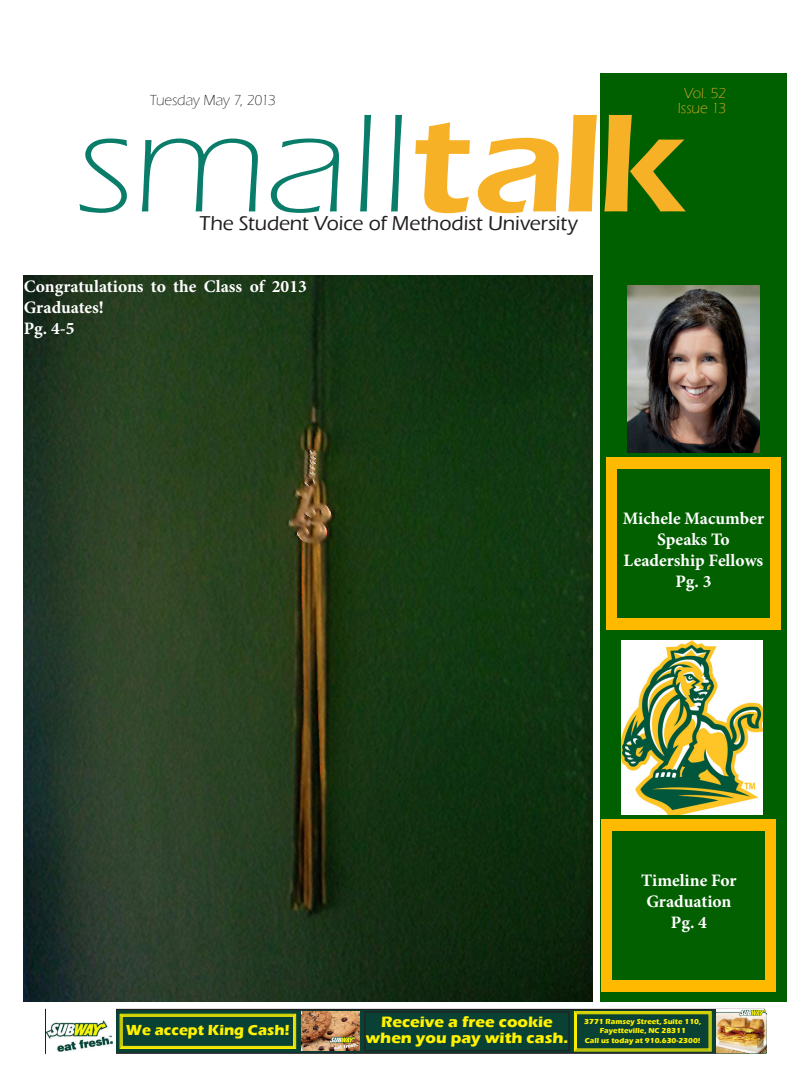
<style>
.page{position:relative;width:810px;height:1080px;background:#fff}
.page>*{position:absolute;margin:0;border:0;box-sizing:border-box;transform-origin:0 0}
.t1{font:500 20.62px "Eras ITC";letter-spacing:-.005em;color:#231f20}
.t2{font:700 17.5px/21px "Minion Pro";color:#fff}
.t3{font:700 15.5px/16.2px "Eras ITC";color:#fff200;text-align:center;scale:1.05 1}
.t4{font:700 15px "Eras ITC";color:#fff200}
.t5{font:300 15px "Eras ITC";letter-spacing:-.005em;color:#231f20}
.t6{font:300 15px/15px "Eras ITC";letter-spacing:-.01em;color:#f8b12b;text-align:center}
.t7{font:700 7.5px/9px "Eras ITC";color:#fff200;text-align:center}
</style>
<div class="page">
<div style="left:600px;top:73px;width:187px;height:928px;background:#006000"></div>
<svg style="left:80px;top:139px;width:47px;height:74px"></svg>
<svg style="left:142px;top:139px;width:116px;height:72px"></svg>
<svg style="left:271px;top:139px;width:68px;height:74px"></svg>
<svg style="left:360px;top:115px;width:11px;height:96px"></svg>
<svg style="left:391px;top:115px;width:11px;height:96px"></svg>
<svg style="left:415px;top:122px;width:55px;height:91px"></svg>
<svg style="left:478px;top:138px;width:81px;height:75px"></svg>
<svg style="left:568px;top:115px;width:29px;height:96px"></svg>
<svg style="left:604px;top:115px;width:82px;height:96px"></svg>
<img style="left:24px;top:275px;width:568px;height:726px">
<div style="left:46px;top:1009px;width:718px;height:44px;background:#094134"></div>
<div style="left:45px;top:1009px;width:720px;height:45px;border:1px solid #231f20"></div>
<img style="left:47px;top:1009px;width:68px;height:45px">
<svg style="left:574px;top:1011px;width:138px;height:40px"></svg>
<div style="left:575px;top:1013px;width:135px;height:37px;border:1px solid #fff200"></div>
<svg style="left:120px;top:1014px;width:176px;height:35px"></svg>
<div style="left:121px;top:1015px;width:174px;height:33px;border:1px solid #fff200"></div>
<div style="left:122px;top:1016px;width:172px;height:31px;border:1px solid #fff200"></div>
<div style="left:364px;top:1011px;width:206px;height:40px;border:1px solid #231f20"></div>
<img style="left:716px;top:1010px;width:51px;height:44px">
<img style="left:301px;top:1011px;width:58px;height:39px">
<div style="left:602px;top:819px;width:174px;height:173px;background:#ffba00"></div>
<div style="left:613px;top:831px;width:152px;height:149px;background:#036000"></div>
<div style="left:606px;top:457px;width:175px;height:173px;background:#ffba00"></div>
<div style="left:617px;top:469px;width:153px;height:149px;background:#036000"></div>
<img style="left:627px;top:285px;width:133px;height:168px">
<img style="left:622px;top:641px;width:140px;height:174px">
<p class="t5" style="left:150px;top:92px;width:127px">Tuesday May 7, 2013</p>
<p class="t6" style="left:678px;top:86px;width:50px">Vol. 52<br>Issue 13</p>
<p class="t1" style="left:200px;top:212px;width:380px">The Student Voice of Methodist University</p>
<p class="t2" style="left:24px;top:276px;width:285px">Congratulations to the Class of 2013<br>Graduates!</p>
<p class="t2" style="left:24px;top:318px;width:52px">Pg. 4-5</p>
<p class="t2" style="left:623px;top:508px;width:143px;text-align:center">Michele Macumber<br>Speaks To<br>Leadership Fellows</p>
<p class="t2" style="left:675px;top:571px;width:38px">Pg. 3</p>
<p class="t4" style="left:126px;top:1022px;width:165px">We accept King Cash!</p>
<p class="t2" style="left:641px;top:870px;width:97px">Timeline For<br>Graduation</p>
<p class="t2" style="left:671px;top:912px;width:38px">Pg. 4</p>
<p class="t3" style="left:366px;top:1013px;width:195px">Receive a free cookie when you pay with cash.</p>
<p class="t7" style="left:584px;top:1017px;width:119px">3771 Ramsey Street, Suite 110,<br>Fayetteville, NC 28311</p>
<p class="t7" style="left:585px;top:1036px;width:117px">Call us today at 910.630-2300!</p>
</div>
